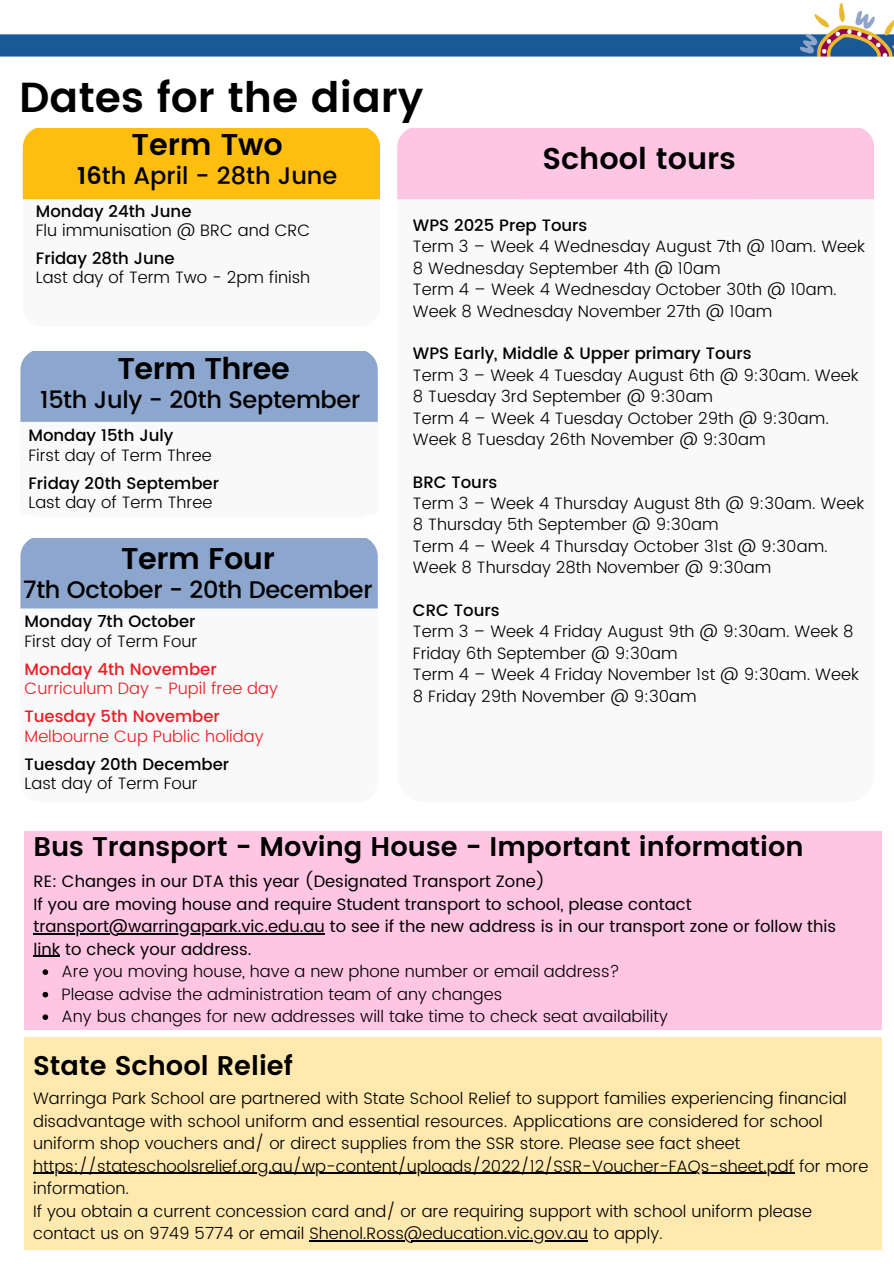
<style>
.page{position:relative;width:894px;height:1264px;background:#fff}
.page>*{position:absolute;margin:0;border:0;box-sizing:border-box;transform-origin:0 0}
.t1{font:600 42px "Poppins";color:#000}
.t2{font:600 30px "Poppins";color:#000}
.t3{font:600 27px "Poppins";color:#000}
.t4{font:500 24px "Poppins";letter-spacing:-.015em;color:#000}
.t5{font:300 16.5px/21.3px "Poppins";color:#000}
.t6{font:16.5px "Poppins";color:#000}
.t7{font:500 16.5px "Poppins";color:#000}
.t8{font:300 16.5px "Poppins";color:#ed1c24}
.t9{font:500 16.5px "Poppins";color:#ed1c24}
.s1{font-weight:600}
</style>
<div class="page">
<img style="left:470px;top:2px;width:423px;height:55px">
<img style="left:0;top:34px;width:470px;height:23px">
<div style="left:20px;top:351px;width:357px;height:71px;background:#8ca6ce"></div>
<div style="left:23px;top:129px;width:356px;height:71px;background:#febe10"></div>
<div style="left:20px;top:538px;width:357px;height:71px;background:#8ca6ce"></div>
<div style="left:397px;top:129px;width:476px;height:70px;background:#ffc6e3"></div>
<div style="left:25px;top:1037px;width:856px;height:212px;background:#ffe9af"></div>
<hr style="left:33px;top:1172px;width:760px;height:1px;background:#000">
<hr style="left:309px;top:1240px;width:279px;height:1px;background:#000">
<div style="left:25px;top:831px;width:856px;height:199px;background:#ffc6e3"></div>
<hr style="left:34px;top:933px;width:291px;height:1px;background:#000">
<svg style="left:34px;top:955px;width:26px;height:1px"></svg>
<svg style="left:43px;top:969px;width:5px;height:5px"></svg>
<svg style="left:43px;top:991px;width:5px;height:6px"></svg>
<svg style="left:43px;top:1014px;width:5px;height:5px"></svg>
<h1 class="t1" style="left:19px;top:73px;width:405px">Dates for the diary</h1>
<p class="t2" style="left:131px;top:127px;width:153px">Term Two</p>
<p class="t4" style="left:77px;top:162px;width:261px"><span class="s1">16</span>th April - 28th June</p>
<p class="t2" style="left:542px;top:141px;width:194px">School tours</p>
<p class="t7" style="left:36px;top:201px;width:157px">Monday 24th June</p>
<p class="t5" style="left:36px;top:219px;width:276px">Flu immunisation @ BRC and CRC</p>
<h3 class="t7" style="left:36px;top:249px;width:140px">Friday 28th June</h3>
<p class="t5" style="left:36px;top:267px;width:276px">Last day of Term Two - 2pm finish</p>
<h3 class="t2" style="left:117px;top:351px;width:174px">Term Three</h3>
<h3 class="t4" style="left:40px;top:385px;width:321px">15th July - 20th September</h3>
<p class="t7" style="left:28px;top:426px;width:146px">Monday 15th July</p>
<p class="t5" style="left:28px;top:444px;width:185px">First day of Term Three</p>
<p class="t7" style="left:28px;top:473px;width:192px">Friday 20th September</p>
<p class="t5" style="left:28px;top:492px;width:185px">Last day of Term Three</p>
<p class="t2" style="left:121px;top:541px;width:155px">Term Four</p>
<p class="t4" style="left:23px;top:576px;width:351px">7th October - 20th December</p>
<p class="t7" style="left:25px;top:612px;width:172px">Monday 7th October</p>
<p class="t5" style="left:25px;top:630px;width:174px">First day of Term Four</p>
<p class="t9" style="left:25px;top:659px;width:194px">Monday 4th November</p>
<p class="t8" style="left:25px;top:678px;width:255px">Curriculum Day - Pupil free day</p>
<p class="t9" style="left:25px;top:707px;width:197px">Tuesday 5th November</p>
<h3 class="t8" style="left:25px;top:726px;width:240px">Melbourne Cup Public holiday</h3>
<p class="t7" style="left:25px;top:754px;width:206px">Tuesday 20th December</p>
<p class="t5" style="left:25px;top:772px;width:175px">Last day of Term Four</p>
<p class="t7" style="left:413px;top:216px;width:176px">WPS 2025 Prep Tours</p>
<p class="t5" style="left:413px;top:236px;width:453px">Term 3 – Week 4 Wednesday August 7th @ 10am. Week<br>8 Wednesday September 4th @ 10am</p>
<p class="t5" style="left:413px;top:279px;width:425px">Term 4 – Week 4 Wednesday October 30th @ 10am.<br>Week 8 Wednesday November 27th @ 10am</p>
<p class="t7" style="left:413px;top:344px;width:340px">WPS Early, Middle &amp; Upper primary Tours</p>
<p class="t5" style="left:413px;top:364px;width:447px">Term 3 – Week 4 Tuesday August 6th @ 9:30am. Week<br>8 Tuesday 3rd September @ 9:30am</p>
<p class="t5" style="left:413px;top:407px;width:417px">Term 4 – Week 4 Tuesday October 29th @ 9:30am.<br>Week 8 Tuesday 26th November @ 9:30am</p>
<p class="t7" style="left:413px;top:472px;width:86px">BRC Tours</p>
<p class="t5" style="left:413px;top:492px;width:452px">Term 3 – Week 4 Thursday August 8th @ 9:30am. Week<br>8 Thursday 5th September @ 9:30am</p>
<h2 class="t5" style="left:413px;top:535px;width:416px">Term 4 – Week 4 Thursday October 31st @ 9:30am.<br>Week 8 Thursday 28th November @ 9:30am</h2>
<p class="t7" style="left:413px;top:600px;width:88px">CRC Tours</p>
<p class="t5" style="left:413px;top:621px;width:442px">Term 3 – Week 4 Friday August 9th @ 9:30am. Week 8<br>Friday 6th September @ 9:30am</p>
<p class="t5" style="left:413px;top:663px;width:447px">Term 4 – Week 4 Friday November 1st @ 9:30am. Week<br>8 Friday 29th November @ 9:30am</p>
<p class="t3" style="left:34px;top:830px;width:771px">Bus Transport - Moving House - Important information</p>
<p class="t6" style="left:34px;top:871px;width:513px">RE: Changes in our DTA this year (Designated Transport Zone)</p>
<p class="t6" style="left:34px;top:894px;width:659px">If you are moving house and require Student transport to school, please contact</p>
<p class="t6" style="left:34px;top:916px;width:803px">transport@warringapark.vic.edu.au to see if the new address is in our transport zone or follow this</p>
<p class="t6" style="left:34px;top:939px;width:219px">link to check your address.</p>
<p class="t5" style="left:62px;top:960px;width:559px">Are you moving house, have a new phone number or email address?</p>
<p class="t5" style="left:62px;top:983px;width:442px">Please advise the administration team of any changes</p>
<p class="t5" style="left:62px;top:1005px;width:607px">Any bus changes for new addresses will take time to check seat availability</p>
<p class="t3" style="left:33px;top:1050px;width:261px">State School Relief</p>
<p class="t5" style="left:33px;top:1087px;width:815px;line-height:22.5px">Warringa Park School are partnered with State School Relief to support families experiencing financial disadvantage with school uniform and essential resources. Applications are considered for school uniform shop vouchers and/ or direct supplies from the SSR store. Please see fact sheet</p>
<p class="t5" style="left:33px;top:1154px;width:836px;line-height:22.5px">https://stateschoolsrelief.org.au/wp-content/uploads/2022/12/SSR-Voucher-FAQs-sheet.pdf for more information.<br>If you obtain a current concession card and/ or are requiring support with school uniform please contact us on 9749 5774 or email Shenol.Ross@education.vic.gov.au to apply.</p>
</div>
